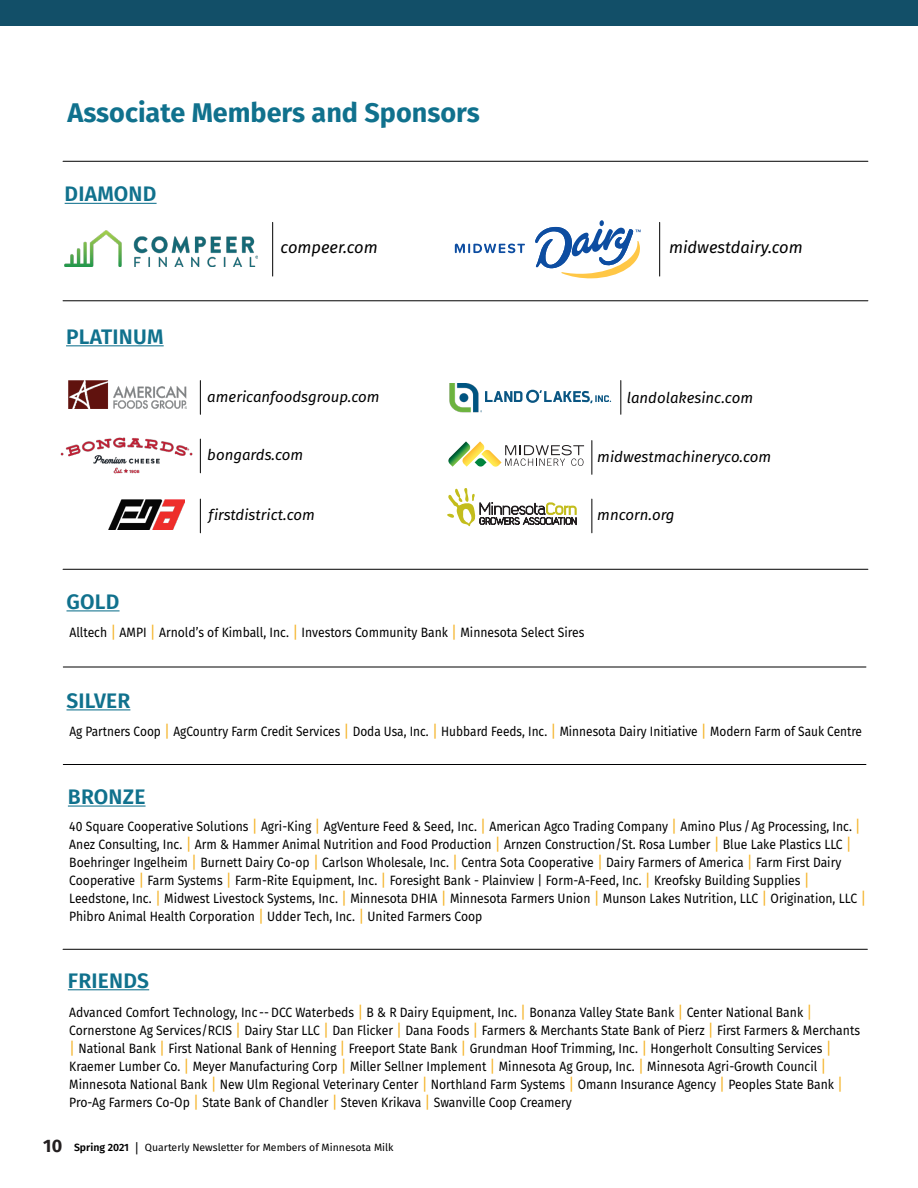
<style>
.page{position:relative;width:918px;height:1188px;background:#fff}
.page>*{position:absolute;margin:0;border:0;box-sizing:border-box;transform-origin:0 0}
.Paragraph_Style_1{font:700 27px "Fira Sans";color:#10718d}
.t1{font:600 21px "Fira Sans";letter-spacing:.01em;color:#10718d}
.t2{font:italic 16.5px "Fira Sans";color:#000001}
.t3{font:italic 15px "Fira Sans";color:#000001}
.t4{font:13.5px/18px "Fira Sans";color:#000001;scale:.9 1}
.t5{font:13.5px "Fira Sans";color:#000001;scale:.88 1}
.t6{font:10.5px "Fira Sans";color:#000001}
.s1{font-size:16.5px;color:#f5b52e}
.s2{font-weight:700;font-size:18px;color:#231f20}
.s3{font-weight:600}
.s4{font-size:13.5px}
</style>
<div class="page">
<div style="left:0;top:0;width:918px;height:26px;background:#124f68"></div>
<hr style="left:68px;top:806px;width:78px;height:1px;background:#10718d">
<hr style="left:68px;top:989px;width:81px;height:1px;background:#10718d">
<hr style="left:63px;top:949px;width:804px;height:1px;background:#000001">
<hr style="left:66px;top:709px;width:64px;height:1px;background:#10718d">
<hr style="left:66px;top:610px;width:54px;height:1px;background:#10718d">
<hr style="left:63px;top:764px;width:803px;height:1px;background:#000001">
<hr style="left:63px;top:667px;width:803px;height:1px;background:#000001">
<hr style="left:65px;top:203px;width:92px;height:1px;background:#10718d">
<hr style="left:66px;top:345px;width:98px;height:1px;background:#10718d">
<img style="left:64px;top:231px;width:194px;height:35px">
<hr style="left:272px;top:222px;width:1px;height:54px;background:#000001">
<hr style="left:659px;top:222px;width:1px;height:54px;background:#000001">
<svg style="left:455px;top:244px;width:70px;height:9px"></svg>
<svg style="left:535px;top:220px;width:106px;height:58px"></svg>
<svg style="left:448px;top:441px;width:136px;height:26px"></svg>
<hr style="left:591px;top:441px;width:1px;height:33px;background:#000001">
<img style="left:449px;top:384px;width:33px;height:29px">
<svg style="left:481px;top:390px;width:130px;height:15px"></svg>
<hr style="left:620px;top:381px;width:1px;height:33px;background:#000001">
<hr style="left:63px;top:569px;width:805px;height:1px;background:#000001">
<hr style="left:63px;top:161px;width:805px;height:1px;background:#000001">
<hr style="left:63px;top:300px;width:805px;height:1px;background:#000001">
<hr style="left:200px;top:381px;width:1px;height:33px;background:#000001">
<img style="left:68px;top:380px;width:119px;height:28px">
<hr style="left:200px;top:439px;width:1px;height:34px;background:#000001">
<img style="left:60px;top:437px;width:133px;height:37px">
<hr style="left:200px;top:499px;width:1px;height:34px;background:#000001">
<img style="left:109px;top:499px;width:75px;height:31px">
<hr style="left:591px;top:499px;width:1px;height:34px;background:#000001">
<svg style="left:447px;top:488px;width:129px;height:38px"></svg>
<p class="Paragraph_Style_1" style="left:68px;top:89px;width:414px">Associate Members and Sponsors</p>
<p class="t1" style="left:65px;top:177px;width:93px">DIAMOND</p>
<p class="t1" style="left:66px;top:319px;width:99px">PLATINUM</p>
<p class="t2" style="left:281px;top:235px;width:99px">compeer.com</p>
<p class="t2" style="left:669px;top:235px;width:135px">midwestdairy.com</p>
<p class="t3" style="left:207px;top:385px;width:174px">americanfoodsgroup.com</p>
<p class="t3" style="left:627px;top:386px;width:128px">landolakesinc.com</p>
<p class="t3" style="left:207px;top:444px;width:97px">bongards.com</p>
<p class="t3" style="left:597px;top:445px;width:175px">midwestmachineryco.com</p>
<p class="t3" style="left:209px;top:504px;width:108px">firstdistrict.com</p>
<p class="t3" style="left:597px;top:504px;width:79px">mncorn.org</p>
<p class="t1" style="left:66px;top:584px;width:54px">GOLD</p>
<p class="t4" style="left:69px;top:623px;width:574px">Alltech <span class="s1">|</span> AMPI <span class="s1">|</span> Arnold’s of Kimball, Inc. <span class="s1">|</span> Investors Community Bank <span class="s1">|</span> Minnesota Select Sires</p>
<p class="t1" style="left:66px;top:683px;width:65px">SILVER</p>
<p class="t5" style="left:69px;top:721px;width:902px">Ag Partners Coop <span class="s1">|</span> AgCountry Farm Credit Services <span class="s1">|</span> Doda Usa, Inc. <span class="s1">|</span> Hubbard Feeds, Inc. <span class="s1">|</span> Minnesota Dairy Initiative <span class="s1">|</span> Modern Farm of Sauk Centre</p>
<p class="t1" style="left:68px;top:779px;width:79px">BRONZE</p>
<p class="t4" style="left:69px;top:817px;width:887px">40 Square Cooperative Solutions <span class="s1">|</span> Agri-King <span class="s1">|</span> AgVenture Feed &amp; Seed, Inc. <span class="s1">|</span> American Agco Trading Company <span class="s1">|</span> Amino Plus /Ag Processing, Inc. <span class="s1">| </span>Anez Consulting, Inc. <span class="s1">|</span> Arm &amp; Hammer Animal Nutrition and Food Production <span class="s1">|</span> Arnzen Construction/St. Rosa Lumber <span class="s1">|</span> Blue Lake Plastics LLC <span class="s1">| </span>Boehringer Ingelheim <span class="s1">|</span> Burnett Dairy Co-op <span class="s1">|</span> Carlson Wholesale, Inc. <span class="s1">|</span> Centra Sota Cooperative <span class="s1">|</span> Dairy Farmers of America <span class="s1">|</span> Farm First Dairy Cooperative <span class="s1">|</span> Farm Systems <span class="s1">|</span> Farm-Rite Equipment, Inc. <span class="s1">|</span> Foresight Bank - Plainview | Form-A-Feed, Inc. <span class="s1">|</span> Kreofsky Building Supplies <span class="s1">| </span>Leedstone, Inc. <span class="s1">|</span> Midwest Livestock Systems, Inc. <span class="s1">|</span> Minnesota DHIA <span class="s1">|</span> Minnesota Farmers Union <span class="s1">|</span> Munson Lakes Nutrition, LLC <span class="s1">|</span> Origination, LLC <span class="s1">| </span>Phibro Animal Health Corporation <span class="s1">|</span> Udder Tech, Inc. <span class="s1">|</span> United Farmers Coop</p>
<p class="t1" style="left:68px;top:963px;width:83px">FRIENDS</p>
<p class="t4" style="left:69px;top:1003px;width:880px">Advanced Comfort Technology, Inc -- DCC Waterbeds <span class="s1">|</span> B &amp; R Dairy Equipment, Inc. <span class="s1">|</span> Bonanza Valley State Bank <span class="s1">|</span> Center National Bank <span class="s1">| </span>Cornerstone Ag Services/RCIS <span class="s1">|</span> Dairy Star LLC <span class="s1">|</span> Dan Flicker <span class="s1">|</span> Dana Foods <span class="s1">|</span> Farmers &amp; Merchants State Bank of Pierz <span class="s1">|</span> First Farmers &amp; Merchants <span class="s1">|</span> National Bank <span class="s1">|</span> First National Bank of Henning <span class="s1">|</span> Freeport State Bank <span class="s1">|</span> Grundman Hoof Trimming, Inc. <span class="s1">|</span> Hongerholt Consulting Services <span class="s1">| </span>Kraemer Lumber Co. <span class="s1">|</span> Meyer Manufacturing Corp <span class="s1">|</span> Miller Sellner Implement <span class="s1">|</span> Minnesota Ag Group, Inc. <span class="s1">|</span> Minnesota Agri-Growth Council <span class="s1">| </span>Minnesota National Bank <span class="s1">|</span> New Ulm Regional Veterinary Center <span class="s1">|</span> Northland Farm Systems <span class="s1">|</span> Omann Insurance Agency <span class="s1">|</span> Peoples State Bank <span class="s1">| </span>Pro-Ag Farmers Co-Op <span class="s1">|</span> State Bank of Chandler <span class="s1">|</span> Steven Krikava <span class="s1">|</span> Swanville Coop Creamery</p>
<p class="t6" style="left:43px;top:1140px;width:352px"><span class="s2">10</span> <span class="s3">Spring 2021</span> <span class="s4">|</span> Quarterly Newsletter for Members of Minnesota Milk</p>
</div>
